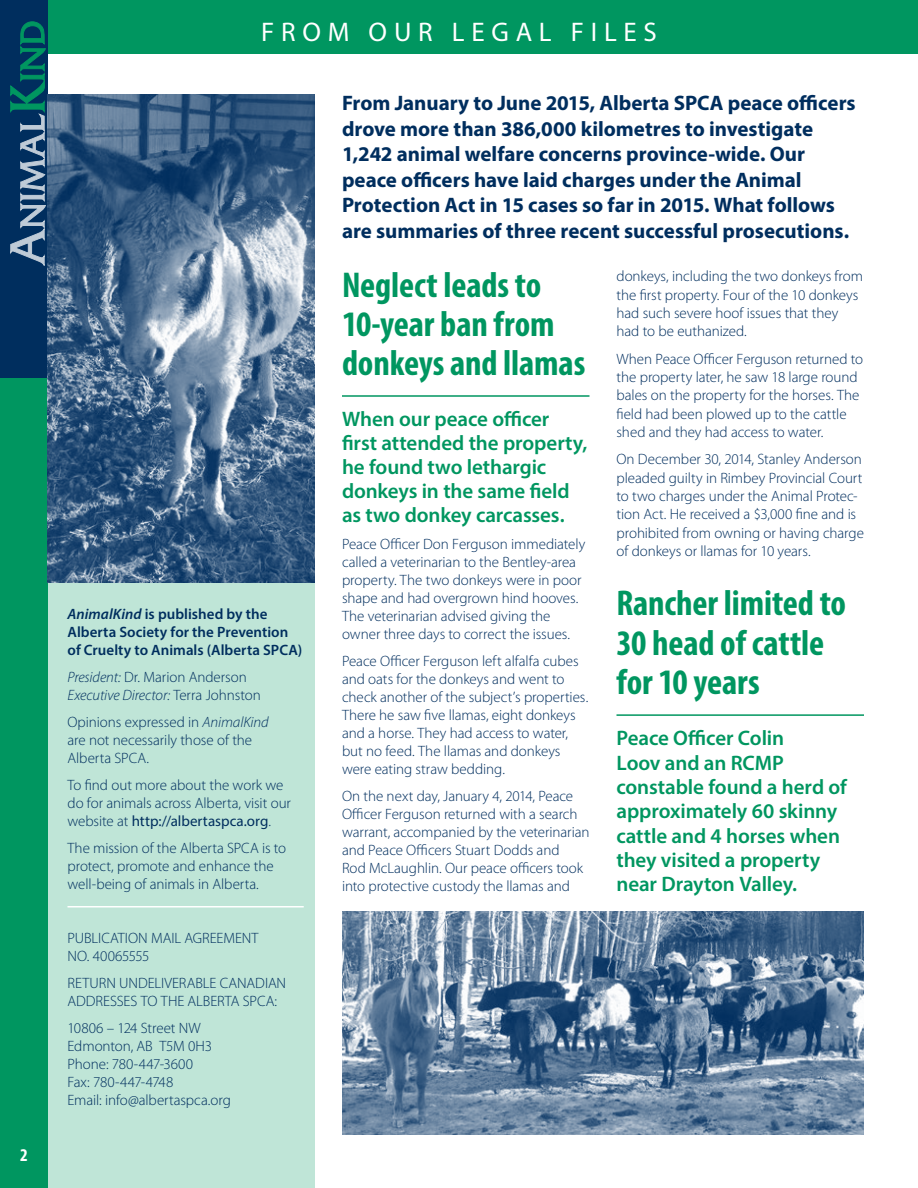
<style>
.page{position:relative;width:918px;height:1188px;background:#fff}
.page>*{position:absolute;margin:0;border:0;box-sizing:border-box;transform-origin:0 0}
.t1{font:700 condensed 36px/39px "Myriad Pro";letter-spacing:-.005em;color:#009660}
.t2{font:27px "Myriad Pro";letter-spacing:.25em;color:#fff}
.t3{font:700 21px/25.5px "Myriad Pro";letter-spacing:-.005em;color:#002e5e}
.t4{font:600 21px/24.3px "Myriad Pro";letter-spacing:-.005em;color:#009660}
.t5{font:700 condensed 18px "Myriad Pro";color:#fff}
.t6{font:300 15px/18px "Myriad Pro";letter-spacing:-.005em;color:#002e5e}
.t7{font:600 15px/18px "Myriad Pro";color:#002e5e}
.s1{font-style:italic}
.s2{font-weight:400}
</style>
<div class="page">
<div style="left:34px;top:582px;width:281px;height:606px;background:#bfe5d7"></div>
<div style="left:0;top:0;width:918px;height:54px;background:#009660"></div>
<div style="left:0;top:324px;width:47px;height:864px;background:#009660"></div>
<div style="left:0;top:0;width:47px;height:378px;background:#002e5e"></div>
<svg style="left:10px;top:21px;width:36px;height:245px"></svg>
<hr style="left:68px;top:906px;width:236px;height:2px;background:#fff">
<hr style="left:342px;top:395px;width:248px;height:2px;background:#009660">
<hr style="left:616px;top:714px;width:248px;height:2px;background:#009660">
<img style="left:47px;top:94px;width:268px;height:488px">
<img style="left:342px;top:912px;width:522px;height:222px">
<p class="t5" style="left:20px;top:1144px;width:9px">2</p>
<h2 class="t2" style="left:261px;top:15px;width:397px">FROM OUR LEGAL FILES</h2>
<p class="t7" style="left:68px;top:604px;width:236px"><span class="s1">AnimalKind</span> is published by the<br>Alberta Society for the Prevention of Cruelty to Animals (Alberta SPCA)</p>
<p class="t6" style="left:68px;top:668px;width:195px"><span class="s1">President:</span> Dr. Marion Anderson<br><span class="s1">Executive Director:</span> Terra Johnston</p>
<p class="t6" style="left:68px;top:713px;width:203px">Opinions expressed in <span class="s1">AnimalKind </span>are not necessarily those of the<br>Alberta SPCA.</p>
<p class="t6" style="left:68px;top:776px;width:225px">To find out more about the work we do for animals across Alberta, visit our website at <span class="s2">http://albertaspca.org</span>.</p>
<p class="t6" style="left:68px;top:839px;width:220px">The mission of the Alberta SPCA is to protect, promote and enhance the well-being of animals in Alberta.</p>
<p class="t6" style="left:68px;top:929px;width:193px">PUBLICATION MAIL AGREEMENT<br>NO. 40065555</p>
<p class="t6" style="left:68px;top:974px;width:220px">RETURN UNDELIVERABLE CANADIAN<br>ADDRESSES TO THE ALBERTA SPCA:</p>
<p class="t6" style="left:68px;top:1019px;width:165px">10806 – 124 Street NW<br>Edmonton, AB T5M 0H3<br>Phone: 780-447-3600<br>Fax: 780-447-4748<br>Email: info@albertaspca.org</p>
<p class="t3" style="left:342px;top:90px;width:515px">From January to June 2015, Alberta SPCA peace officers drove more than 386,000 kilometres to investigate 1,242 animal welfare concerns province-wide. Our peace officers have laid charges under the Animal Protection Act in 15 cases so far in 2015. What follows are summaries of three recent successful prosecutions.</p>
<h1 class="t1" style="left:342px;top:265px;width:245px">Neglect leads to<br>10-year ban from donkeys and llamas</h1>
<h3 class="t4" style="left:342px;top:406px;width:247px">When our peace officer first attended the property, he found two lethargic donkeys in the same field as two donkey carcasses.</h3>
<p class="t6" style="left:342px;top:535px;width:245px">Peace Officer Don Ferguson immediately called a veterinarian to the Bentley-area property. The two donkeys were in poor shape and had overgrown hind hooves.<br>The veterinarian advised giving the owner three days to correct the issues.</p>
<p class="t6" style="left:342px;top:652px;width:248px">Peace Officer Ferguson left alfalfa cubes and oats for the donkeys and went to check another of the subject’s properties.<br>There he saw five llamas, eight donkeys and a horse. They had access to water, but no feed. The llamas and donkeys were eating straw bedding.</p>
<p class="t6" style="left:342px;top:787px;width:249px">On the next day, January 4, 2014, Peace Officer Ferguson returned with a search warrant, accompanied by the veterinarian and Peace Officers Stuart Dodds and<br>Rod McLaughlin. Our peace officers took into protective custody the llamas and</p>
<p class="t6" style="left:616px;top:267px;width:248px">donkeys, including the two donkeys from the first property. Four of the 10 donkeys had such severe hoof issues that they had to be euthanized.</p>
<p class="t6" style="left:616px;top:349px;width:248px">When Peace Officer Ferguson returned to the property later, he saw 18 large round bales on the property for the horses. The field had been plowed up to the cattle shed and they had access to water.</p>
<p class="t6" style="left:616px;top:450px;width:249px">On December 30, 2014, Stanley Anderson pleaded guilty in Rimbey Provincial Court to two charges under the Animal Protec&shy;tion Act. He received a $3,000 fine and is prohibited from owning or having charge of donkeys or llamas for 10 years.</p>
<h1 class="t1" style="left:616px;top:583px;width:231px">Rancher limited to<br>30 head of cattle for 10 years</h1>
<h3 class="t4" style="left:616px;top:726px;width:232px">Peace Officer Colin<br>Loov and an RCMP constable found a herd of approximately 60 skinny cattle and 4 horses when they visited a property near Drayton Valley.</h3>
</div>
